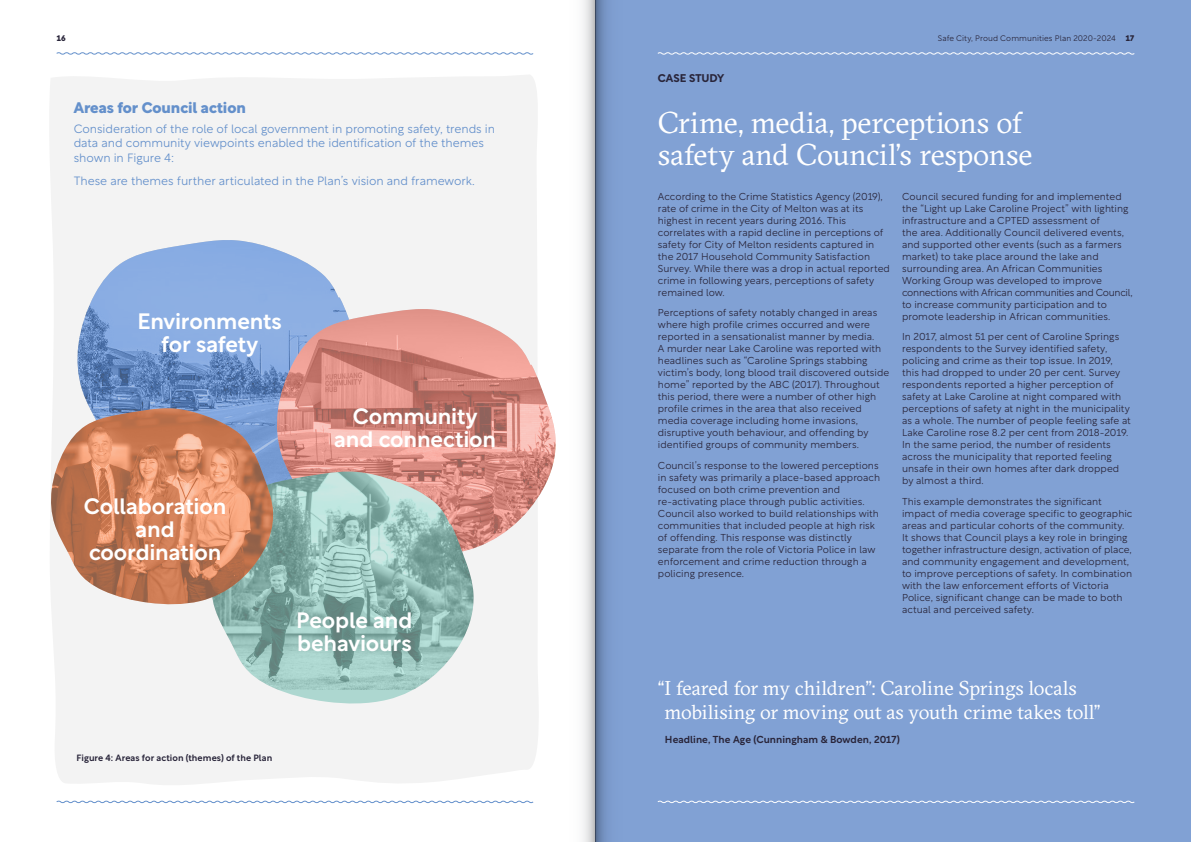
<style>
.page{position:relative;width:1191px;height:842px;background:#fff}
.page>*{position:absolute;margin:0;border:0;box-sizing:border-box;transform-origin:0 0}
.t1{font:30px/32px "GT Sectra";letter-spacing:-.005em;color:#fff}
.t2{font:500 22px/23px "Rotunda";letter-spacing:-.005em;color:#fff;text-align:center}
.t3{font:20px/24px "GT Sectra";letter-spacing:-.005em;color:#fff}
.t4{font:800 15px "Rotunda";letter-spacing:-.005em;color:#6490cb}
.t5{font:300 12px/14.4px "Rotunda";letter-spacing:-.005em;color:#6490cb}
.t6{font:700 11px "Rotunda";color:#29253a}
.t7{font:300 10px/12px "Rotunda";color:#29253a}
.t8{font:500 10px "Rotunda";letter-spacing:.005em;color:#29253a}
.t9{font:500 9px "Rotunda";letter-spacing:.01em;color:#29253a}
.t10{font:300 8px "Rotunda";letter-spacing:.01em;color:#29253a}
.t11{font:800 8px "Rotunda";color:#29253a}
</style>
<div class="page">
<div style="left:595px;top:0;width:596px;height:842px;background:#81a1d4"></div>
<svg style="left:657px;top:52px;width:478px;height:3px"></svg>
<svg style="left:657px;top:800px;width:478px;height:4px"></svg>
<div style="left:50px;top:75px;width:488px;height:710px;background:#f3f3f3"></div>
<svg style="left:56px;top:52px;width:478px;height:3px"></svg>
<svg style="left:56px;top:800px;width:478px;height:4px"></svg>
<img style="left:76px;top:240px;width:289px;height:231px">
<img style="left:276px;top:309px;width:280px;height:247px">
<svg style="left:210px;top:690px;width:264px;height:14px;fill:#f3f3f3"></svg>
<img style="left:210px;top:471px;width:264px;height:219px">
<img style="left:50px;top:408px;width:224px;height:197px">
<svg style="left:595px;top:0;width:13px;height:842px"></svg>
<svg style="left:583px;top:0;width:12px;height:842px"></svg>
<p class="t11" style="left:57px;top:32px;width:10px">16</p>
<p class="t10" style="left:937px;top:32px;width:179px">Safe City, Proud Communities Plan 2020-2024</p>
<p class="t11" style="left:1126px;top:32px;width:10px">17</p>
<h3 class="t4" style="left:74px;top:95px;width:174px">Areas for Council action</h3>
<p class="t5" style="left:74px;top:120px;width:423px">Consideration of the role of local government in promoting safety, trends in data and community viewpoints enabled the identification of the themes shown in Figure 4:</p>
<p class="t5" style="left:74px;top:172px;width:403px">These are themes further articulated in the Plan’s vision and framework.</p>
<h2 class="t2" style="left:137px;top:308px;width:146px">Environments for safety</h2>
<h2 class="t2" style="left:84px;top:492px;width:144px">Collaboration and coordination</h2>
<h2 class="t2" style="left:334px;top:402px;width:163px">Community and connection</h2>
<h2 class="t2" style="left:296px;top:606px;width:118px;text-align:left">People and behaviours</h2>
<p class="t9" style="left:77px;top:750px;width:197px">Figure 4: Areas for action (themes) of the Plan</p>
<p class="t6" style="left:658px;top:69px;width:68px">CASE STUDY</p>
<h1 class="t1" style="left:658px;top:108px;width:376px">Crime, media, perceptions of safety and Council’s response</h1>
<p class="t7" style="left:658px;top:189px;width:234px">According to the Crime Statistics Agency (2019), rate of crime in the City of Melton was at its highest in recent years during 2016. This correlates with a rapid decline in perceptions of safety for City of Melton residents captured in the 2017 Household Community Satisfaction Survey. While there was a drop in actual reported crime in following years, perceptions of safety remained low.</p>
<p class="t7" style="left:658px;top:306px;width:233px">Perceptions of safety notably changed in areas where high profile crimes occurred and were reported in a sensationalist manner by media.<br>A murder near Lake Caroline was reported with headlines such as “Caroline Springs stabbing victim’s body, long blood trail discovered outside home” reported by the ABC (2017). Throughout this period, there were a number of other high profile crimes in the area that also received media coverage including home invasions, disruptive youth behaviour, and offending by identified groups of community members.</p>
<p class="t7" style="left:658px;top:458px;width:224px">Council’s response to the lowered perceptions in safety was primarily a place-based approach focused on both crime prevention and re-activating place through public activities.<br>Council also worked to build relationships with communities that included people at high risk of offending. This response was distinctly separate from the role of Victoria Police in law enforcement and crime reduction through a policing presence.</p>
<p class="t7" style="left:902px;top:189px;width:232px">Council secured funding for and implemented the “Light up Lake Caroline Project” with lighting infrastructure and a CPTED assessment of<br>the area. Additionally Council delivered events, and supported other events (such as a farmers market) to take place around the lake and surrounding area. An African Communities Working Group was developed to improve connections with African communities and Council, to increase community participation and to promote leadership in African communities.</p>
<p class="t7" style="left:902px;top:330px;width:230px">In 2017, almost 51 per cent of Caroline Springs respondents to the Survey identified safety, policing and crime as their top issue. In 2019, this had dropped to under 20 per cent. Survey respondents reported a higher perception of safety at Lake Caroline at night compared with perceptions of safety at night in the municipality as a whole. The number of people feeling safe at Lake Caroline rose 8.2 per cent from 2018-2019.<br>In the same period, the number of residents across the municipality that reported feeling unsafe in their own homes after dark dropped by almost a third.</p>
<p class="t7" style="left:902px;top:494px;width:232px">This example demonstrates the significant impact of media coverage specific to geographic areas and particular cohorts of the community.<br>It shows that Council plays a key role in bringing together infrastructure design, activation of place, and community engagement and development, to improve perceptions of safety. In combination with the law enforcement efforts of Victoria Police, significant change can be made to both actual and perceived safety.</p>
<h3 class="t3" style="left:664px;top:677px;width:437px;text-indent:-7px">“I feared for my children”: Caroline Springs locals mobilising or moving out as youth crime takes toll”</h3>
<p class="t8" style="left:665px;top:731px;width:236px">Headline, The Age (Cunningham &amp; Bowden, 2017)</p>
</div>
